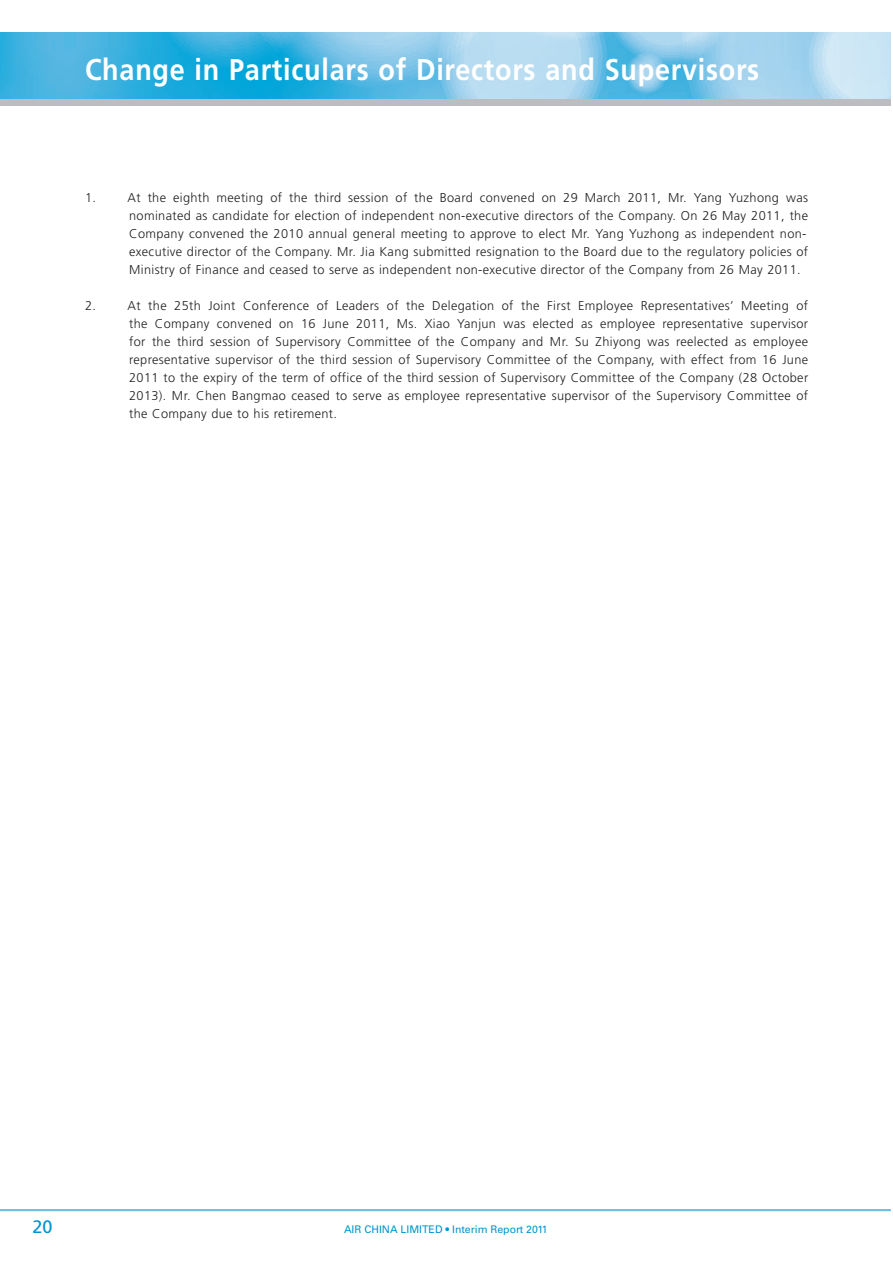
<style>
.page{position:relative;width:893px;height:1263px;background:#fff}
.page>*{position:absolute;margin:0;border:0;box-sizing:border-box;transform-origin:0 0}
.t1{font:700 30px "Frutiger LT Std";letter-spacing:.03em;color:#fff;scale:.9 1}
.t2{font:18px "Frutiger LT Std";color:#0093d0}
.t3{font:300 12.75px/18px "Frutiger LT Std";letter-spacing:.03em;color:#231f20}
.t4{font:10.5px "Univers LT Std";color:#0093d0}
</style>
<div class="page">
<img style="left:0;top:33px;width:891px;height:66px">
<div style="left:0;top:99px;width:891px;height:7px;background:#bcbdc0"></div>
<hr style="left:0;top:1209px;width:891px;height:2px;background:#6bbde5">
<h1 class="t1" style="left:85px;top:52px;width:751px">Change in Particulars of Directors and Supervisors</h1>
<p class="t3" style="left:85px;top:189px;width:12px">1.</p>
<p class="t3" style="left:128px;top:189px;width:682px">At the eighth meeting of the third session of the Board convened on 29 March 2011, Mr. Yang Yuzhong was nominated as candidate for election of independent non-executive directors of the Company. On 26 May 2011, the Company convened the 2010 annual general meeting to approve to elect Mr. Yang Yuzhong as independent non&shy;executive director of the Company. Mr. Jia Kang submitted resignation to the Board due to the regulatory policies of Ministry of Finance and ceased to serve as independent non-executive director of the Company from 26 May 2011.</p>
<p class="t3" style="left:85px;top:297px;width:12px">2.</p>
<p class="t3" style="left:128px;top:297px;width:682px;text-align:justify">At the 25th Joint Conference of Leaders of the Delegation of the First Employee Representatives’ Meeting of the Company convened on 16 June 2011, Ms. Xiao Yanjun was elected as employee representative supervisor for the third session of Supervisory Committee of the Company and Mr. Su Zhiyong was reelected as employee representative supervisor of the third session of Supervisory Committee of the Company, with effect from 16 June 2011 to the expiry of the term of office of the third session of Supervisory Committee of the Company (28 October 2013). Mr. Chen Bangmao ceased to serve as employee representative supervisor of the Supervisory Committee of the Company due to his retirement.</p>
<h2 class="t2" style="left:33px;top:1216px;width:22px">20</h2>
<p class="t4" style="left:344px;top:1223px;width:205px">Air China Limited • Interim Report 2011</p>
</div>
